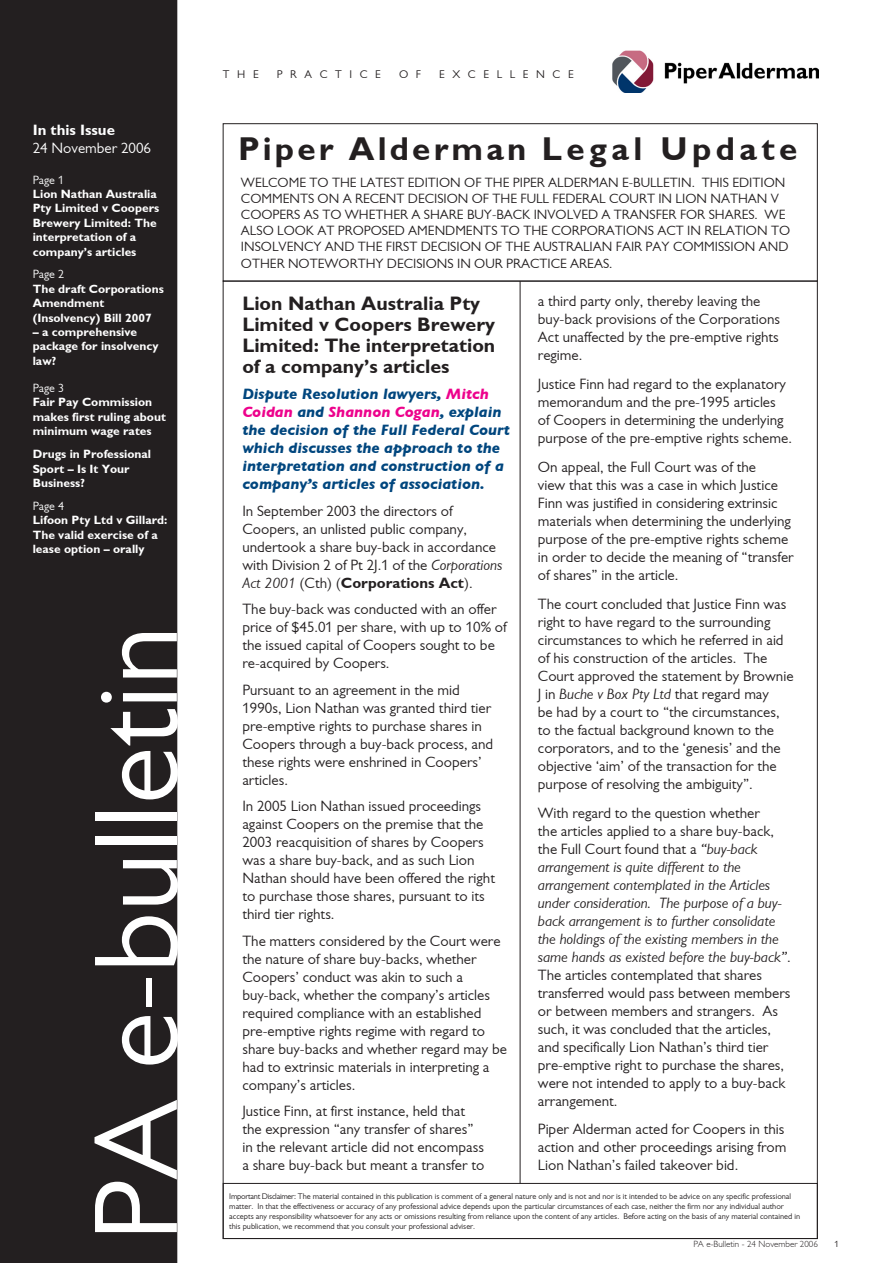
<style>
.page{position:relative;width:893px;height:1263px;background:#fff}
.page>*{position:absolute;margin:0;border:0;box-sizing:border-box;transform-origin:0 0}
.t1{font:120px "Gill Alt One MT Book";color:#fff}
.t2{font:33px "Gill Alt One MT Bold";letter-spacing:.095em;color:#231f20}
.t3{font:19.5px/21px "Gill Alt One MT Bold";color:#231f20}
.t4{font:15px/18px "Gill Alt One MT Book";color:#231f20}
.t5{font:italic 15px/18px "Gill Alt One MT Heavy";color:#00467e}
.t6{font:15px "Gill Alt One MT Bold";color:#231f20}
.t7{font:15px "Gill Alt One MT Book";color:#fff}
.t8{font:15px "Gill Alt One MT Bold";color:#fff}
.t9{font:13.5px/16.2px "Gill Alt One MT Book";color:#231f20}
.t10{font:12px/14.4px "Gill Alt One MT Bold";color:#fff}
.t11{font:12px "Gill Alt One MT Book";color:#fff}
.t12{font:11.25px "Gill Alt One MT Book";letter-spacing:.68em;color:#231f20}
.t13{font:9px "Gill Alt MT Light One";color:#231f20}
.t14{font:9px "Gill Alt One MT Book";color:#231f20}
.t15{font:8.25px/9.9px "Gill Alt One MT Book";color:#231f20}
.s1{color:#ed028c}
.s2{font-style:italic}
.s3{font-family:"Gill Alt One MT Book";font-style:italic}
.s4{font-family:"Gill Alt One MT Book"}
</style>
<div class="page">
<div style="left:0;top:0;width:177px;height:1263px;background:#231f20"></div>
<img style="left:612px;top:51px;width:206px;height:41px">
<div style="left:223px;top:1183px;width:595px;height:56px;border:1px solid #231f20"></div>
<hr style="left:520px;top:273px;width:1px;height:910px;background:#231f20">
<div style="left:223px;top:123px;width:595px;height:158px;border:1px solid #231f20"></div>
<p class="t8" style="left:33px;top:121px;width:84px">In this Issue</p>
<p class="t7" style="left:33px;top:139px;width:120px">24 November 2006</p>
<p class="t11" style="left:33px;top:173px;width:33px">Page 1</p>
<p class="t10" style="left:33px;top:187px;width:128px">Lion Nathan Australia<br>Pty Limited v Coopers<br>Brewery Limited: The interpretation of a company’s articles</p>
<p class="t11" style="left:33px;top:267px;width:33px">Page 2</p>
<p class="t10" style="left:33px;top:281px;width:133px">The draft Corporations<br>Amendment (Insolvency) Bill 2007</p>
<p class="t10" style="left:33px;top:325px;width:127px">– a comprehensive package for insolvency law?</p>
<p class="t11" style="left:33px;top:381px;width:33px">Page 3</p>
<p class="t10" style="left:33px;top:395px;width:135px">Fair Pay Commission makes first ruling about minimum wage rates</p>
<p class="t10" style="left:33px;top:447px;width:120px">Drugs in Professional<br>Sport – Is It Your<br>Business?</p>
<p class="t11" style="left:33px;top:499px;width:33px">Page 4</p>
<p class="t10" style="left:33px;top:513px;width:136px">Lifoon Pty Ltd v Gillard:<br>The valid exercise of a lease option – orally</p>
<h1 class="t1" style="left:68px;top:1242px;width:617px;rotate:-90deg">PA e-bulletin</h1>
<p class="t12" style="left:223px;top:67px;width:37px">THE</p>
<p class="t12" style="left:277px;top:67px;width:106px">PRACTICE</p>
<p class="t12" style="left:399px;top:67px;width:24px">O F</p>
<p class="t12" style="left:439px;top:67px;width:136px">EXCELLENCE</p>
<h2 class="t2" style="left:238px;top:129px;width:561px">Piper Alderman Legal Update</h2>
<p class="t9" style="left:241px;top:174px;width:551px">WELCOME TO THE LATEST EDITION OF THE PIPER ALDERMAN E-BULLETIN. THIS EDITION COMMENTS ON A RECENT DECISION OF THE FULL FEDERAL COURT IN LION NATHAN V COOPERS AS TO WHETHER A SHARE BUY-BACK INVOLVED A TRANSFER FOR SHARES. WE ALSO LOOK AT PROPOSED AMENDMENTS TO THE CORPORATIONS ACT IN RELATION TO INSOLVENCY AND THE FIRST DECISION OF THE AUSTRALIAN FAIR PAY COMMISSION AND OTHER NOTEWORTHY DECISIONS IN OUR PRACTICE AREAS.</p>
<h3 class="t3" style="left:242px;top:292px;width:254px">Lion Nathan Australia Pty<br>Limited v Coopers Brewery<br>Limited: The interpretation of a company’s articles</h3>
<p class="t5" style="left:242px;top:385px;width:269px">Dispute Resolution lawyers, <span class="s1">Mitch Coidan</span> and <span class="s1">Shannon Cogan</span>, explain the decision of the Full Federal Court which discusses the approach to the interpretation and construction of a company’s articles of association.</p>
<p class="t4" style="left:242px;top:501px;width:261px">In September 2003 the directors of Coopers, an unlisted public company, undertook a share buy-back in accordance with Division 2 of Pt 2J.1 of the <span class="s2">Corporations</span></p>
<p class="t6" style="left:242px;top:574px;width:232px"><span class="s3">Act 2001</span> <span class="s4">(Cth) (</span>Corporations Act<span class="s4">).</span></p>
<p class="t4" style="left:242px;top:600px;width:266px">The buy-back was conducted with an offer price of $45.01 per share, with up to 10% of the issued capital of Coopers sought to be re-acquired by Coopers.</p>
<p class="t4" style="left:242px;top:680px;width:252px">Pursuant to an agreement in the mid 1990s, Lion Nathan was granted third tier pre-emptive rights to purchase shares in Coopers through a buy-back process, and these rights were enshrined in Coopers’ articles.</p>
<p class="t4" style="left:242px;top:797px;width:254px">In 2005 Lion Nathan issued proceedings against Coopers on the premise that the 2003 reacquisition of shares by Coopers was a share buy-back, and as such Lion Nathan should have been offered the right to purchase those shares, pursuant to its third tier rights.</p>
<p class="t4" style="left:242px;top:931px;width:266px">The matters considered by the Court were the nature of share buy-backs, whether Coopers’ conduct was akin to such a buy-back, whether the company’s articles required compliance with an established pre-emptive rights regime with regard to share buy-backs and whether regard may be had to extrinsic materials in interpreting a company’s articles.</p>
<p class="t4" style="left:242px;top:1102px;width:243px">Justice Finn, at first instance, held that the expression “any transfer of shares” in the relevant article did not encompass a share buy-back but meant a transfer to</p>
<p class="t4" style="left:538px;top:292px;width:244px">a third party only, thereby leaving the buy-back provisions of the Corporations<br>Act unaffected by the pre-emptive rights regime.</p>
<p class="t4" style="left:538px;top:375px;width:255px">Justice Finn had regard to the explanatory memorandum and the pre-1995 articles<br>of Coopers in determining the underlying purpose of the pre-emptive rights scheme.</p>
<p class="t4" style="left:538px;top:458px;width:257px">On appeal, the Full Court was of the<br>view that this was a case in which Justice Finn was justified in considering extrinsic materials when determining the underlying purpose of the pre-emptive rights scheme in order to decide the meaning of “transfer of shares” in the article.</p>
<p class="t4" style="left:538px;top:595px;width:257px">The court concluded that Justice Finn was right to have regard to the surrounding circumstances to which he referred in aid of his construction of the articles. The Court approved the statement by Brownie J in <span class="s2">Buche v Box Pty Ltd</span> that regard may<br>be had by a court to “the circumstances, to the factual background known to the corporators, and to the ‘genesis’ and the objective ‘aim’ of the transaction for the purpose of resolving the ambiguity”.</p>
<p class="t4" style="left:538px;top:803px;width:254px">With regard to the question whether<br>the articles applied to a share buy-back, the Full Court found that a <span class="s2">“buy-back arrangement is quite different to the arrangement contemplated in the Articles under consideration. The purpose of a buy&shy;back arrangement is to further consolidate the holdings of the existing members in the same hands as existed before the buy-back”</span>.<br>The articles contemplated that shares transferred would pass between members or between members and strangers. As such, it was concluded that the articles, and specifically Lion Nathan’s third tier pre-emptive right to purchase the shares, were not intended to apply to a buy-back arrangement.</p>
<p class="t4" style="left:538px;top:1120px;width:250px">Piper Alderman acted for Coopers in this action and other proceedings arising from<br>Lion Nathan’s failed takeover bid.</p>
<p class="t15" style="left:229px;top:1191px;width:572px">Important Disclaimer: The material contained in this publication is comment of a general nature only and is not and nor is it intended to be advice on any specific professional matter. In that the effectiveness or accuracy of any professional advice depends upon the particular circumstances of each case, neither the firm nor any individual author accepts any responsibility whatsoever for any acts or omissions resulting from reliance upon the content of any articles. Before acting on the basis of any material contained in this publication, we recommend that you consult your professional adviser.</p>
<p class="t13" style="left:693px;top:1239px;width:126px">PA e-Bulletin - 24 November 2006</p>
<p class="t14" style="left:834px;top:1239px;width:6px">1</p>
</div>
